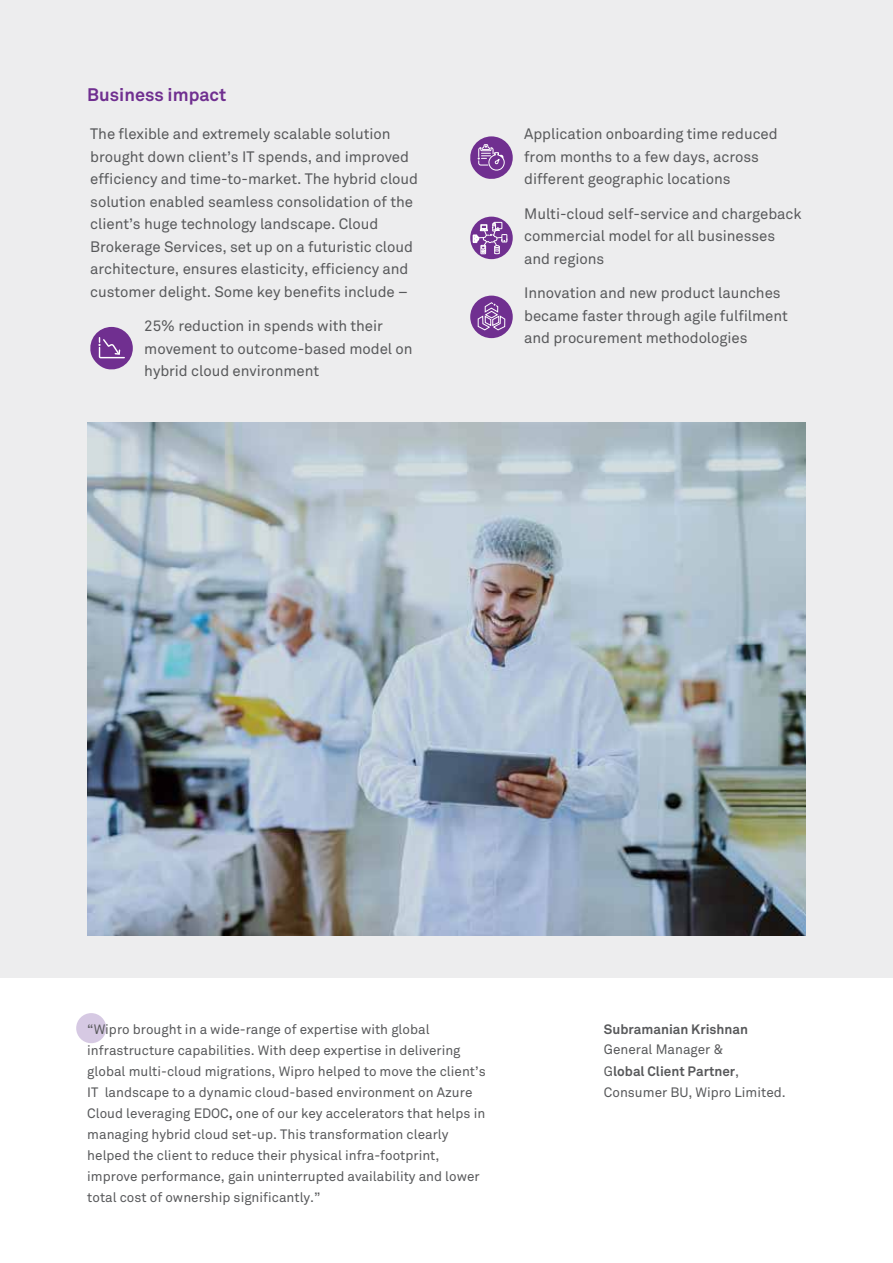
<style>
.page{position:relative;width:893px;height:1263px;background:#ededee}
.page>*{position:absolute;margin:0;border:0;box-sizing:border-box;transform-origin:0 0}
.t1{font:700 18px "Wipro Akkurat";color:#702f90}
.t2{font:15px/22.5px "Wipro Akkurat";letter-spacing:-.005em;color:#58595b}
.t3{font:13.5px/21px "Wipro Akkurat";color:#58595b}
.t4{font:700 13.5px "Wipro Akkurat";color:#58595b}
.s1{font-weight:700}
</style>
<div class="page">
<div style="left:0;top:978px;width:893px;height:285px;background:#fff"></div>
<img style="left:87px;top:422px;width:718px;height:514px">
<div style="left:76px;top:1013px;width:30px;height:30px;background:#d6c9e3;border-radius:50%"></div>
<svg style="left:470px;top:217px;width:43px;height:42px"></svg>
<svg style="left:473px;top:222px;width:35px;height:34px"></svg>
<svg style="left:90px;top:327px;width:43px;height:43px"></svg>
<div style="left:470px;top:296px;width:43px;height:42px;background:#702f90;border-radius:50%"></div>
<svg style="left:477px;top:302px;width:29px;height:29px"></svg>
<svg style="left:470px;top:136px;width:43px;height:43px"></svg>
<p class="t1" style="left:87px;top:84px;width:141px">Business impact</p>
<p class="t2" style="left:90px;top:123px;width:329px">The flexible and extremely scalable solution brought down client’s IT spends, and improved efficiency and time-to-market. The hybrid cloud solution enabled seamless consolidation of the client’s huge technology landscape. Cloud Brokerage Services, set up on a futuristic cloud architecture, ensures elasticity, efficiency and customer delight. Some key benefits include –</p>
<p class="t2" style="left:144px;top:315px;width:270px">25% reduction in spends with their movement to outcome-based model on hybrid cloud environment</p>
<p class="t2" style="left:524px;top:123px;width:255px">Application onboarding time reduced from months to a few days, across different geographic locations</p>
<p class="t2" style="left:524px;top:202px;width:279px">Multi-cloud self-service and chargeback commercial model for all businesses and regions</p>
<p class="t2" style="left:524px;top:282px;width:265px">Innovation and new product launches became faster through agile fulfilment and procurement methodologies</p>
<p class="t3" style="left:87px;top:1018px;width:400px">“Wipro brought in a wide-range of expertise with global infrastructure capabilities. With deep expertise in delivering global multi-cloud migrations, Wipro helped to move the client’s IT landscape to a dynamic cloud-based environment on Azure Cloud leveraging EDOC<span class="s1">,</span> one of our key accelerators that helps in managing hybrid cloud set-up. This transformation clearly helped the client to reduce their physical infra-footprint, improve performance, gain uninterrupted availability and lower total cost of ownership significantly.”</p>
<p class="t4" style="left:604px;top:1020px;width:146px">Subramanian Krishnan</p>
<p class="t3" style="left:604px;top:1039px;width:183px">General Manager &amp;<br>G<span class="s1">lobal Client Partner</span>,<br>Consumer BU, Wipro Limited.</p>
</div>
